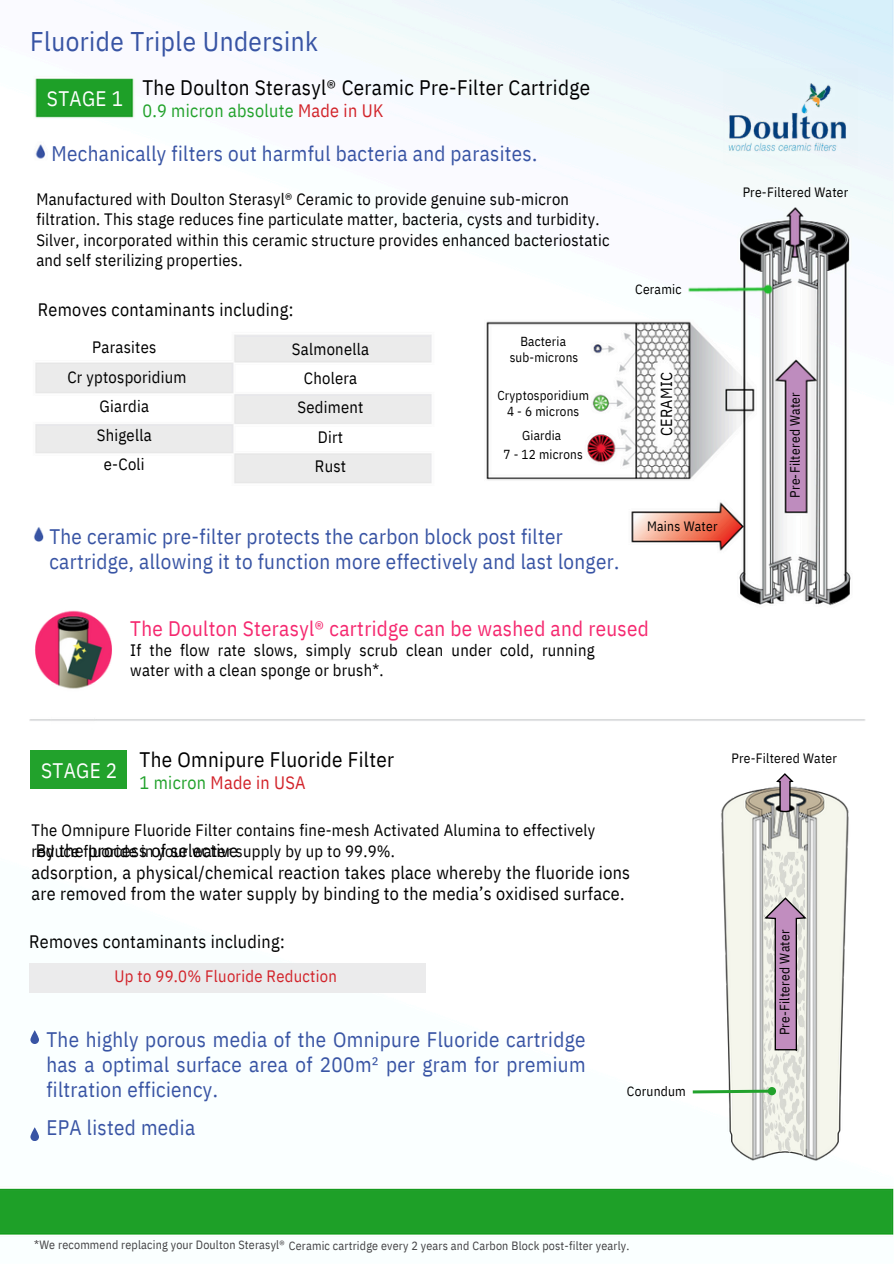
<style>
.page{position:relative;width:894px;height:1264px;background:#fff}
.page>*{position:absolute;margin:0;border:0;box-sizing:border-box;transform-origin:0 0}
.t1{font:27px "IBM Plex Sans Cond";letter-spacing:.015em;color:#3854a4}
.t2{font:21px/24.8px "IBM Plex Sans Cond";letter-spacing:.015em;color:#3854a4;text-align:justify}
.t3{font:21px "IBM Plex Sans Cond";letter-spacing:.015em;color:#000}
.t4{font:21px "IBM Plex Sans Cond";letter-spacing:.015em;color:#f5286f}
.t5{font:21px "IBM Plex Sans Cond";letter-spacing:.015em;color:#fff}
.t6{font:18px/21.3px "IBM Plex Sans Cond";letter-spacing:.015em;color:#000}
.t7{font:18px "IBM Plex Sans Cond";letter-spacing:.015em;color:#22a22c}
.t8{font:18px "IBM Plex Sans Cond";letter-spacing:.015em;color:#d2232a}
.t9{font:16.5px/29.2px "IBM Plex Sans Cond";letter-spacing:.015em;color:#000}
.t10{font:16.5px "IBM Plex Sans Cond";letter-spacing:.015em;color:#d2232a}
.t11{font:15.9px "IBM Plex Sans Cond";letter-spacing:.015em;color:#000}
.t12{font:13.5px "IBM Plex Sans Cond";letter-spacing:.015em;color:#000}
.t13{font:13.05px/15.8px "IBM Plex Sans Cond";letter-spacing:.015em;color:#000;text-align:center}
.t14{font:12px "IBM Plex Sans Cond";letter-spacing:.015em;color:#414042}
.s1{color:#d2232a}
.s2{color:#22a22c}
</style>
<div class="page">
<img style="left:0;top:0;width:893px;height:1235px">
<img style="left:723px;top:68px;width:134px;height:97px">
<img style="left:33px;top:526px;width:10px;height:15px">
<img style="left:681px;top:278px;width:99px;height:23px">
<img style="left:21px;top:603px;width:851px;height:136px">
<img style="left:712px;top:778px;width:143px;height:389px">
<img style="left:763px;top:851px;width:41px;height:47px">
<div style="left:29px;top:962px;width:396px;height:30px;background:#ebebec"></div>
<svg style="left:30px;top:1030px;width:9px;height:13px"></svg>
<svg style="left:30px;top:1127px;width:9px;height:14px"></svg>
<div style="left:30px;top:750px;width:97px;height:39px;background:#22a22c"></div>
<svg style="left:764px;top:897px;width:42px;height:153px;background:#c5adc0"></svg>
<svg style="left:692px;top:1089px;width:75px;height:4px"></svg>
<svg style="left:767px;top:1086px;width:8px;height:9px"></svg>
<svg style="left:775px;top:773px;width:18px;height:39px"></svg>
<h4 class="t1" style="left:30px;top:23px;width:289px">Fluoride Triple Undersink</h4>
<h5 class="t5" style="left:47px;top:85px;width:78px">STAGE 1</h5>
<h6 class="t3" style="left:142px;top:74px;width:449px">The Doulton Sterasyl® Ceramic Pre-Filter Cartridge</h6>
<h6 class="t7" style="left:142px;top:99px;width:242px">0.9 micron absolute <span class="s1">Made in UK</span></h6>
<h4 class="t2" style="left:51px;top:141px;width:487px">Mechanically filters out harmful bacteria and parasites.</h4>
<p class="t9" style="left:36px;top:189px;width:574px;line-height:20.2px">Manufactured with Doulton Sterasyl® Ceramic to provide genuine sub-micron filtration. This stage reduces fine particulate matter, bacteria, cysts and turbidity.<br>Silver, incorporated within this ceramic structure provides enhanced bacteriostatic and self sterilizing properties.</p>
<h3 class="t6" style="left:38px;top:298px;width:257px">Removes contaminants including:</h3>
<p class="t9" style="left:67px;top:332px;width:121px;text-align:center">Parasites<br>Cr yptosporidium<br>Giardia<br>Shigella<br>e-Coli</p>
<h3 class="t9" style="left:292px;top:334px;width:79px;text-align:center">Salmonella<br>Cholera<br>Sediment<br>Dirt<br>Rust</h3>
<h4 class="t13" style="left:509px;top:333px;width:70px">Bacteria sub-microns</h4>
<p class="t13" style="left:497px;top:387px;width:93px">Cryptosporidium<br>4 - 6 microns</p>
<p class="t13" style="left:503px;top:426px;width:81px;line-height:19.2px">Giardia<br>7 - 12 microns</p>
<h4 class="t12" style="left:635px;top:280px;width:48px">Ceramic</h4>
<p class="t11" style="left:655px;top:436px;width:65px;rotate:-90deg">CERAMIC</p>
<h4 class="t2" style="left:49px;top:523px;width:571px">The ceramic pre-filter protects the carbon block post filter cartridge, allowing it to function more effectively and last longer.</h4>
<h4 class="t12" style="left:647px;top:517px;width:72px">Mains Water</h4>
<h6 class="t4" style="left:130px;top:614px;width:520px">The Doulton Sterasyl® cartridge can be washed and reused</h6>
<p class="t9" style="left:130px;top:640px;width:465px;line-height:20.2px">If the flow rate slows, simply scrub clean under cold, running water with a clean sponge or brush*.</p>
<h6 class="t12" style="left:742px;top:183px;width:107px">Pre-Filtered Water</h6>
<h4 class="t12" style="left:785px;top:498px;width:107px;rotate:-90deg">Pre-Filtered Water</h4>
<h6 class="t5" style="left:41px;top:756px;width:78px">STAGE 2</h6>
<p class="t3" style="left:140px;top:745px;width:256px">The Omnipure Fluoride Filter</p>
<h2 class="t8" style="left:140px;top:770px;width:167px"><span class="s2">1 micron</span> Made in USA</h2>
<h6 class="t9" style="left:32px;top:819px;width:565px;line-height:21.3px">The Omnipure Fluoride Filter contains fine-mesh Activated Alumina to effectively reduce fluoride in your water supply by up to 99.9%.</h6>
<h6 class="t6" style="left:32px;top:839px;width:600px">By the process of selective<br>adsorption, a physical/chemical reaction takes place whereby the fluoride ions are removed from the water supply by binding to the media’s oxidised surface.</h6>
<h4 class="t6" style="left:29px;top:930px;width:257px">Removes contaminants including:</h4>
<h3 class="t10" style="left:114px;top:964px;width:224px">Up to 99.0% Fluoride Reduction</h3>
<h4 class="t2" style="left:46px;top:1027px;width:540px">The highly porous media of the Omnipure Fluoride cartridge has a optimal surface area of 200m² per gram for premium filtration efficiency.</h4>
<h4 class="t2" style="left:46px;top:1114px;width:150px">EPA listed media</h4>
<h4 class="t12" style="left:626px;top:1082px;width:60px">Corundum</h4>
<h6 class="t12" style="left:731px;top:749px;width:107px">Pre-Filtered Water</h6>
<h6 class="t12" style="left:775px;top:1035px;width:107px;rotate:-90deg">Pre-Filtered Water</h6>
<p class="t14" style="left:34px;top:1237px;width:596px">*We recommend replacing your Doulton Sterasyl® Ceramic cartridge every 2 years and Carbon Block post-filter yearly.</p>
</div>
